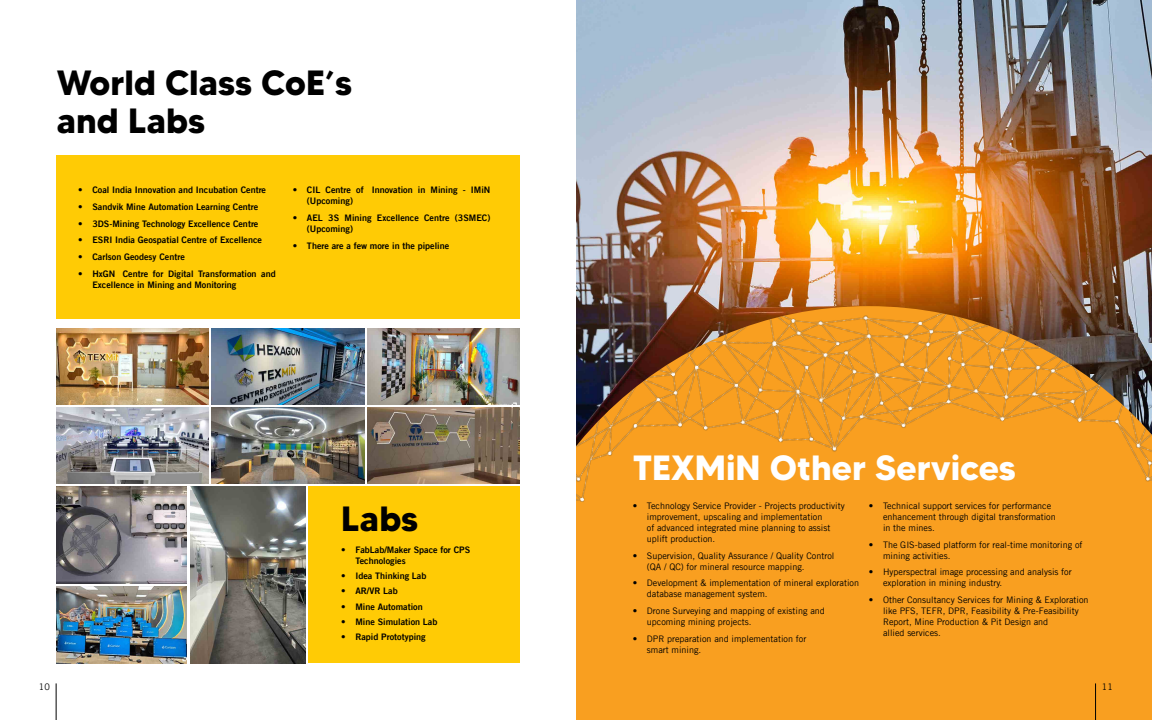
<style>
.page{position:relative;width:1152px;height:720px;background:#fff}
.page>*{position:absolute;margin:0;border:0;box-sizing:border-box;transform-origin:0 0}
.t1{font:700 35px/38px "MADETOMMY";color:#000}
.t2{font:700 35px "MADETOMMY";color:#fff}
.t3{font:9px/11px "Trade Gothic LT";color:#000}
.t4{font:9px/11px "Trade Gothic LT Bold Two";color:#000}
</style>
<div class="page">
<img style="left:576px;top:0;width:576px;height:306px">
<div style="left:576px;top:648px;width:576px;height:72px;background:#f99f20"></div>
<img style="left:576px;top:306px;width:576px;height:342px">
<div style="left:56px;top:156px;width:463px;height:163px;background:#ffcb05"></div>
<img style="left:57px;top:328px;width:151px;height:76px">
<img style="left:57px;top:407px;width:151px;height:76px">
<img style="left:57px;top:486px;width:130px;height:98px">
<img style="left:57px;top:587px;width:130px;height:76px">
<img style="left:190px;top:486px;width:115px;height:177px">
<div style="left:308px;top:486px;width:212px;height:177px;background:#ffcb05"></div>
<img style="left:212px;top:328px;width:152px;height:76px">
<img style="left:212px;top:407px;width:152px;height:76px">
<img style="left:367px;top:328px;width:153px;height:76px">
<img style="left:367px;top:407px;width:153px;height:76px">
<hr style="left:56px;top:683px;width:1px;height:37px;background:#000">
<hr style="left:1095px;top:683px;width:1px;height:37px;background:#000">
<h1 class="t1" style="left:57px;top:64px;width:297px">World Class CoE’s and Labs</h1>
<p class="t4" style="left:78px;top:184px;width:189px">• Coal India Innovation and Incubation Centre</p>
<p class="t4" style="left:78px;top:201px;width:182px">• Sandvik Mine Automation Learning Centre</p>
<p class="t4" style="left:78px;top:218px;width:182px">• 3DS-Mining Technology Excellence Centre</p>
<p class="t4" style="left:78px;top:234px;width:185px">• ESRI India Geospatial Centre of Excellence</p>
<p class="t4" style="left:78px;top:251px;width:108px">• Carlson Geodesy Centre</p>
<p class="t4" style="left:92px;top:268px;width:185px;text-indent:-14px">• HxGN ⁠Centre for Digital Transformation and<br>Excellence in Mining and Monitoring</p>
<p class="t4" style="left:307px;top:184px;width:185px;text-indent:-14px">• CIL Centre of ⁠Innovation in Mining - IMiN (Upcoming)</p>
<p class="t4" style="left:307px;top:212px;width:185px;text-indent:-14px">• AEL 3S Mining Excellence Centre (3SMEC) (Upcoming)</p>
<p class="t4" style="left:293px;top:240px;width:158px">• There are a few more in the pipeline</p>
<h1 class="t1" style="left:341px;top:499px;width:78px">Labs</h1>
<p class="t4" style="left:355px;top:544px;width:116px;text-indent:-14px">• FabLab/Maker Space for CPS<br>Technologies</p>
<p class="t4" style="left:341px;top:570px;width:87px">• Idea Thinking Lab</p>
<p class="t4" style="left:341px;top:586px;width:58px">• AR/VR Lab</p>
<p class="t4" style="left:341px;top:601px;width:83px">• Mine Automation</p>
<p class="t4" style="left:341px;top:616px;width:98px">• Mine Simulation Lab</p>
<p class="t4" style="left:341px;top:631px;width:86px">• Rapid Prototyping</p>
<h1 class="t2" style="left:633px;top:446px;width:385px">TEXMiN Other Services</h1>
<p class="t3" style="left:647px;top:500px;width:199px;text-indent:-14px">• Technology Service Provider - Projects productivity improvement, upscaling and implementation<br>of advanced integrated mine planning to assist uplift production.</p>
<p class="t3" style="left:647px;top:550px;width:189px;text-indent:-14px">• Supervision, Quality Assurance / Quality Control (QA / QC) for mineral resource mapping.</p>
<p class="t3" style="left:647px;top:578px;width:214px;text-indent:-14px">• Development &amp; implementation of mineral exploration database management system.</p>
<p class="t3" style="left:647px;top:605px;width:179px;text-indent:-14px">• Drone Surveying and mapping of existing and upcoming mining projects.</p>
<p class="t3" style="left:647px;top:633px;width:161px;text-indent:-14px">• DPR preparation and implementation for smart mining.</p>
<p class="t3" style="left:883px;top:500px;width:174px;text-indent:-14px">• Technical support services for performance enhancement through digital transformation in the mines.</p>
<p class="t3" style="left:883px;top:539px;width:201px;text-indent:-14px">• The GIS-based platform for real-time monitoring of mining activities.</p>
<p class="t3" style="left:883px;top:567px;width:190px;text-indent:-14px">• Hyperspectral image processing and analysis for exploration in mining industry.</p>
<p class="t3" style="left:883px;top:594px;width:207px;text-indent:-14px">• Other Consultancy Services for Mining &amp; Exploration like PFS, TEFR, DPR, Feasibility &amp; Pre-Feasibility Report, Mine Production &amp; Pit Design and<br>allied services.</p>
<p class="t3" style="left:39px;top:681px;width:12px">10</p>
<p class="t3" style="left:1102px;top:681px;width:12px">11</p>
</div>
